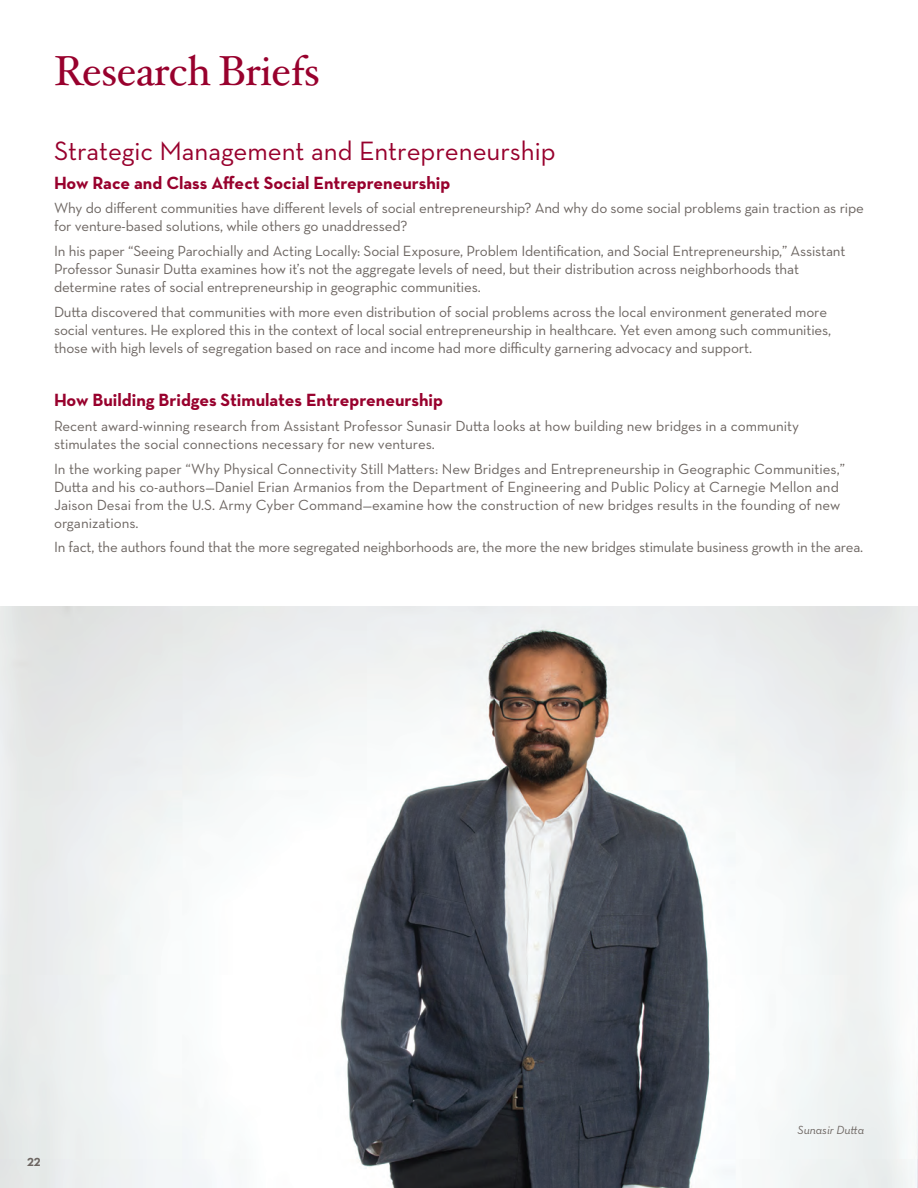
<style>
.page{position:relative;width:918px;height:1188px;background:#fff}
.page>*{position:absolute;margin:0;border:0;box-sizing:border-box;transform-origin:0 0}
.t1{font:42px "Hoefler Text";letter-spacing:-.015em;color:#98012d}
.t2{font:27px "Neutraface Text";color:#98012d}
.t3{font:700 18px "Neutraface Text";color:#98012d}
.t4{font:15px/18px "Neutraface Text";letter-spacing:-.01em;color:#6c6561}
.t5{font:italic 12px "Neutraface Text";color:#6c6561}
.t6{font:700 12px "Neutraface Text";color:#6c6561}
</style>
<div class="page">
<img style="left:0;top:606px;width:918px;height:582px">
<h1 class="t1" style="left:54px;top:46px;width:267px">Research Briefs</h1>
<h2 class="t2" style="left:54px;top:134px;width:503px">Strategic Management and Entrepreneurship</h2>
<p class="t3" style="left:54px;top:171px;width:398px">How Race and Class Affect Social Entrepreneurship</p>
<p class="t4" style="left:54px;top:199px;width:811px">Why do different communities have different levels of social entrepreneurship? And why do some social problems gain traction as ripe for venture-based solutions, while others go unaddressed?</p>
<p class="t4" style="left:54px;top:242px;width:793px">In his paper “Seeing Parochially and Acting Locally: Social Exposure, Problem Identification, and Social Entrepreneurship,” Assistant<br>Professor Sunasir Dutta examines how it’s not the aggregate levels of need, but their distribution across neighborhoods that determine rates of social entrepreneurship in geographic communities.</p>
<p class="t4" style="left:54px;top:303px;width:779px">Dutta discovered that communities with more even distribution of social problems across the local environment generated more social ventures. He explored this in the context of local social entrepreneurship in healthcare. Yet even among such communities, those with high levels of segregation based on race and income had more difficulty garnering advocacy and support.</p>
<p class="t3" style="left:54px;top:388px;width:390px">How Building Bridges Stimulates Entrepreneurship</p>
<p class="t4" style="left:54px;top:416px;width:747px">Recent award-winning research from Assistant Professor Sunasir Dutta looks at how building new bridges in a community stimulates the social connections necessary for new ventures.</p>
<p class="t4" style="left:54px;top:459px;width:793px">In the working paper “Why Physical Connectivity Still Matters: New Bridges and Entrepreneurship in Geographic Communities,” Dutta and his co-authors—Daniel Erian Armanios from the Department of Engineering and Public Policy at Carnegie Mellon and Jaison Desai from the U.S. Army Cyber Command—examine how the construction of new bridges results in the founding of new organizations.</p>
<p class="t4" style="left:54px;top:538px;width:811px">In fact, the authors found that the more segregated neighborhoods are, the more the new bridges stimulate business growth in the area.</p>
<p class="t6" style="left:27px;top:1154px;width:15px">22</p>
<p class="t5" style="left:798px;top:1122px;width:68px">Sunasir Dutta</p>
</div>
